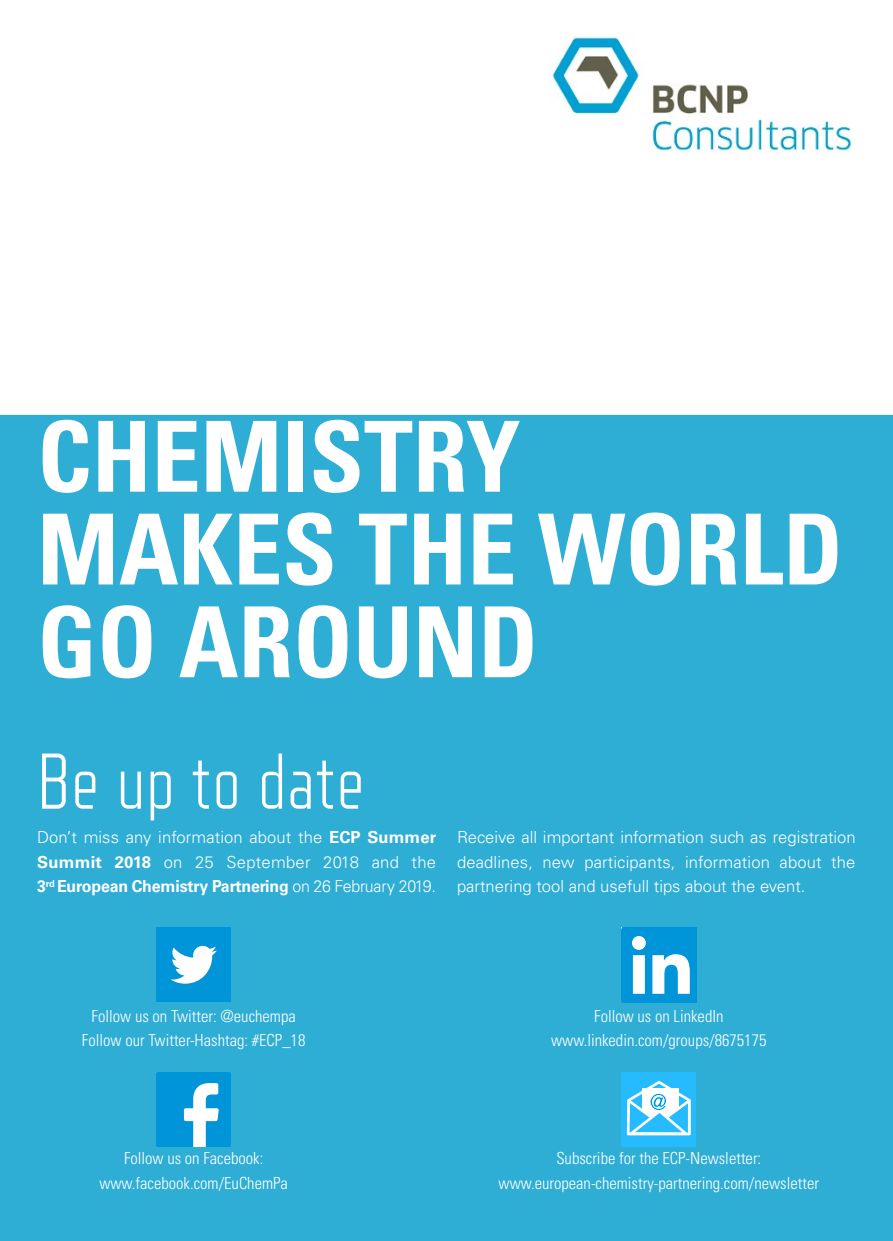
<style>
.page{position:relative;width:893px;height:1241px;background:#fff}
.page>*{position:absolute;margin:0;border:0;box-sizing:border-box;transform-origin:0 0}
.t1{font:700 condensed 98px/92.8px "Univers LT Std";color:#fff}
.t2{font:300 78.75px "Refrigerator Deluxe";color:#fff}
.t3{font:300 16.62px/24.5px "Univers LT Std";letter-spacing:.005em;color:#fff;text-align:justify}
.t4{font:300 condensed 16.62px/24.5px "Univers LT Std";color:#fff;text-align:center}
.s1{font-weight:700}
</style>
<div class="page">
<div style="left:0;top:415px;width:893px;height:825px;background:#2eadd5"></div>
<img style="left:552px;top:36px;width:300px;height:116px">
<svg style="left:156px;top:1071px;width:75px;height:75px"></svg>
<svg style="left:622px;top:927px;width:74px;height:74px"></svg>
<div style="left:156px;top:927px;width:75px;height:74px;background:#0094d8"></div>
<svg style="left:170px;top:945px;width:47px;height:38px"></svg>
<svg style="left:622px;top:1071px;width:74px;height:75px;fill:#26bafe"></svg>
<h1 class="t1" style="left:37px;top:410px;width:807px">CHEMISTRY<br>MAKES THE WORLD<br>GO AROUND</h1>
<h2 class="t2" style="left:37px;top:735px;width:330px">Be up to date</h2>
<p class="t3" style="left:37px;top:824px;width:400px">Don’t miss any information about the <span class="s1">ECP Summer Summit 2018</span> on 25 September 2018 and the <span class="s1">3</span><sup>rd</sup> <span class="s1">European Chemistry Partnering</span> on 26 February 2019.</p>
<p class="t3" style="left:457px;top:824px;width:400px">Receive all important information such as registration deadlines, new participants, information about the partnering tool and usefull tips about the event.</p>
<p class="t4" style="left:82px;top:1003px;width:225px">Follow us on Twitter: @euchempa<br>Follow our Twitter-Hashtag: #ECP_18</p>
<p class="t4" style="left:551px;top:1003px;width:217px">Follow us on LinkedIn www.linkedin.com/groups/8675175</p>
<p class="t4" style="left:99px;top:1145px;width:190px">Follow us on Facebook: www.facebook.com/EuChemPa</p>
<p class="t4" style="left:499px;top:1145px;width:322px">Subscribe for the ECP-Newsletter: www.european-chemistry-partnering.com/newsletter</p>
</div>
